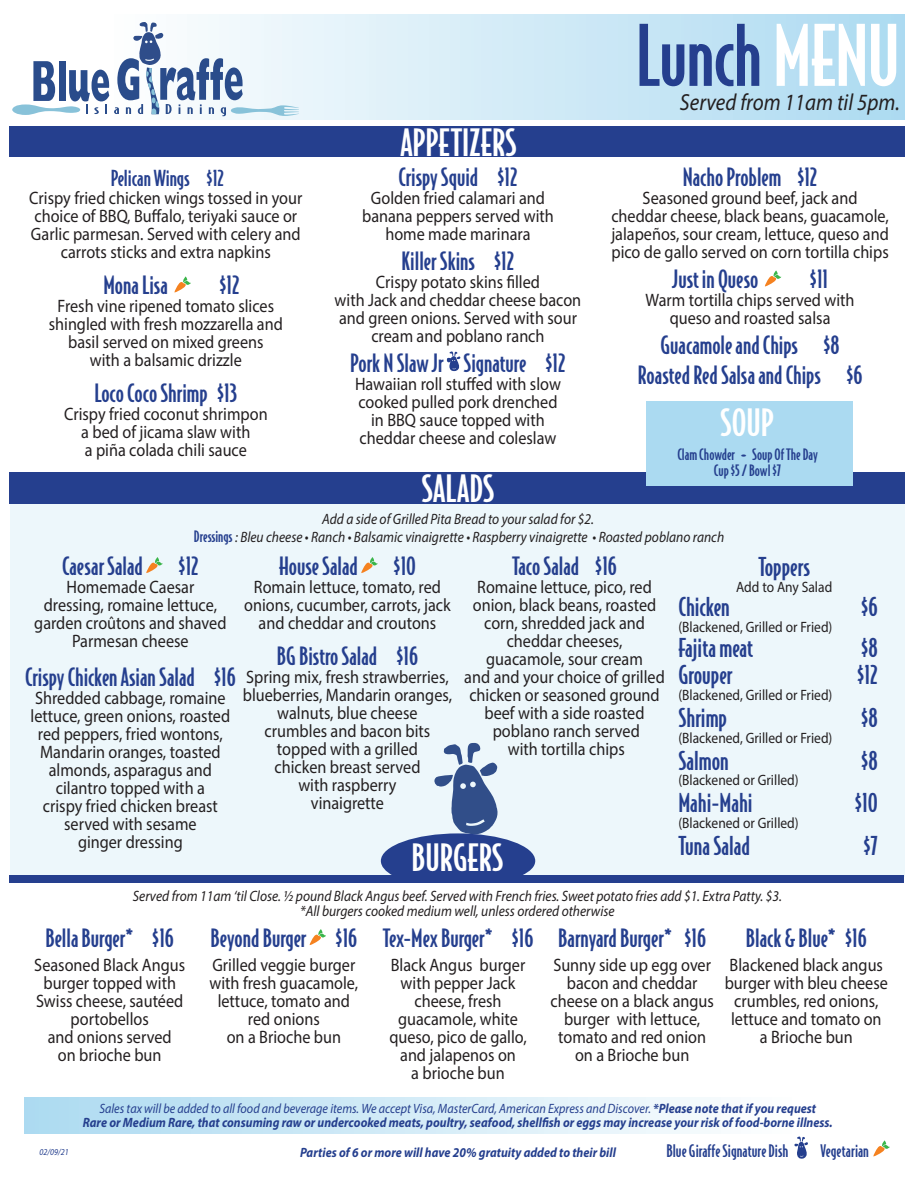
<style>
.page{position:relative;width:918px;height:1188px;background:#fff}
.page>*{position:absolute;margin:0;border:0;box-sizing:border-box;transform-origin:0 0}
.t1{font:500 80.4px "Bodega Sans";letter-spacing:-.01em;color:#253f8e}
.t2{font:500 35.85px "Bodega Sans";color:#fff}
.t3{font:500 24.75px "Bodega Sans";color:#253f8e}
.t4{font:500 24px/30px "Bodega Sans";color:#253f8e;text-align:center}
.t5{font:italic 23.4px "Myriad Pro";color:#231f20;scale:.9 1}
.t6{font:500 21px "Bodega Sans";color:#253f8e}
.t7{font:18px/18px "Myriad Pro";color:#231f20;text-align:center;scale:.9 1}
.t8{font:500 16.5px "Bodega Sans";letter-spacing:.005em;color:#253f8e}
.t9{font:italic 15px/18px "Myriad Pro";color:#231f20;text-align:center;scale:.9 1}
.t10{font:15px "Myriad Pro";color:#231f20;scale:.9 1}
.t11{font:500 15px/16.5px "Bodega Sans";color:#253f8e;text-align:center}
.t12{font:italic 700 13.5px/13.5px "Myriad Pro";color:#253f8e;text-align:center;scale:.9 1}
.t13{font:italic 9px "Myriad Pro";color:#253f8e;scale:.9 1}
.s1{color:#fff}
.s2{font-family:"Bodega Sans";font-weight:500;font-style:normal;color:#253f8e}
.s3{font-weight:400}
</style>
<div class="page">
<svg style="left:174px;top:276px;width:17px;height:17px"></svg>
<svg style="left:447px;top:351px;width:14px;height:21px"></svg>
<svg style="left:765px;top:270px;width:16px;height:17px"></svg>
<div style="left:10px;top:494px;width:894px;height:383px;background:#edf7fb"></div>
<svg style="left:146px;top:557px;width:17px;height:16px"></svg>
<svg style="left:361px;top:557px;width:17px;height:16px"></svg>
<div style="left:12px;top:14px;width:892px;height:105px;background:linear-gradient(to right,#fff,#addaf1)"></div>
<svg style="left:12px;top:22px;width:287px;height:94px"></svg>
<svg style="left:794px;top:1136px;width:14px;height:23px"></svg>
<svg style="left:873px;top:1140px;width:17px;height:17px"></svg>
<div style="left:25px;top:1097px;width:865px;height:37px;background:linear-gradient(to right,#addaf1,#fff)"></div>
<div style="left:9px;top:126px;width:895px;height:31px;background:#253f8e"></div>
<div style="left:9px;top:472px;width:895px;height:32px;background:#253f8e"></div>
<svg style="left:310px;top:929px;width:16px;height:16px"></svg>
<div style="left:9px;top:875px;width:895px;height:7px;background:#253f8e"></div>
<div style="left:646px;top:401px;width:207px;height:84px;background:#abdaf1"></div>
<svg style="left:381px;top:743px;width:154px;height:132px"></svg>
<h1 class="t1" style="left:636px;top:7px;width:266px">Lunch <span class="s1">MENU</span></h1>
<p class="t6" style="left:111px;top:166px;width:115px">Pelican Wings $12</p>
<p class="t7" style="left:29px;top:189px;width:305px">Crispy fried chicken wings tossed in your choice of BBQ, Buffalo, teriyaki sauce or Garlic parmesan. Served with celery and carrots sticks and extra napkins</p>
<h3 class="t4" style="left:103px;top:270px;width:66px">Mona Lisa</h3>
<h3 class="t4" style="left:220px;top:270px;width:22px">$12</h3>
<p class="t7" style="left:49px;top:297px;width:262px">Fresh vine ripened tomato slices shingled with fresh mozzarella and basil served on mixed greens<br>with a balsamic drizzle</p>
<h3 class="t4" style="left:94px;top:378px;width:144px">Loco Coco Shrimp $13</h3>
<p class="t7" style="left:64px;top:405px;width:228px">Crispy fried coconut shrimpon a bed of jicama slaw with<br>a piña colada chili sauce</p>
<h2 class="t2" style="left:400px;top:121px;width:118px">APPETIZERS</h2>
<h3 class="t4" style="left:398px;top:162px;width:121px">Crispy Squid $12</h3>
<p class="t7" style="left:362px;top:189px;width:215px">Golden fried calamari and banana peppers served with home made marinara</p>
<h3 class="t4" style="left:402px;top:246px;width:114px">Killer Skins $12</h3>
<p class="t7" style="left:335px;top:273px;width:276px">Crispy potato skins filled<br>with Jack and cheddar cheese bacon and green onions. Served with sour cream and poblano ranch</p>
<h3 class="t4" style="left:350px;top:348px;width:217px">Pork N Slaw Jr Signature $12</h3>
<p class="t7" style="left:355px;top:375px;width:230px">Hawaiian roll stuffed with slow cooked pulled pork drenched in BBQ sauce topped with cheddar cheese and coleslaw</p>
<h2 class="t2" style="left:421px;top:467px;width:75px">SALADS</h2>
<p class="t5" style="left:680px;top:88px;width:246px">Served from 11am til 5pm.</p>
<h3 class="t4" style="left:683px;top:162px;width:136px">Nacho Problem $12</h3>
<p class="t7" style="left:611px;top:189px;width:310px">Seasoned ground beef, jack and<br>cheddar cheese, black beans, guacamole, jalapeños, sour cream, lettuce, queso and pico de gallo served on corn tortilla chips</p>
<h3 class="t4" style="left:672px;top:264px;width:88px">Just in Queso</h3>
<h3 class="t4" style="left:810px;top:264px;width:20px">$11</h3>
<p class="t7" style="left:646px;top:291px;width:234px">Warm tortilla chips served with queso and roasted salsa</p>
<h3 class="t4" style="left:638px;top:330px;width:226px">Guacamole and Chips $8<br>Roasted Red Salsa and Chips $6</h3>
<h2 class="t2" style="left:720px;top:401px;width:55px">SOUP</h2>
<p class="t11" style="left:677px;top:446px;width:142px">Clam Chowder • Soup Of The Day<br>Cup $5 / Bowl $7</p>
<p class="t9" style="left:194px;top:510px;width:591px">Add a side of Grilled Pita Bread to your salad for $2.<br><span class="s2">Dressings</span> : Bleu cheese • Ranch • Balsamic vinaigrette • Raspberry vinaigrette • Roasted poblano ranch</p>
<h3 class="t4" style="left:62px;top:550px;width:82px">Caesar Salad</h3>
<h3 class="t4" style="left:179px;top:550px;width:22px">$12</h3>
<p class="t7" style="left:34px;top:578px;width:215px">Homemade Caesar dressing, romaine lettuce, garden croûtons and shaved<br>Parmesan cheese</p>
<h3 class="t4" style="left:25px;top:661px;width:212px">Crispy Chicken Asian Salad $16</h3>
<p class="t7" style="left:31px;top:689px;width:223px">Shredded cabbage, romaine lettuce, green onions, roasted red peppers, fried wontons,<br>Mandarin oranges, toasted almonds, asparagus and cilantro topped with a<br>crispy fried chicken breast served with sesame<br>ginger dressing</p>
<h3 class="t4" style="left:279px;top:550px;width:81px">House Salad</h3>
<h3 class="t4" style="left:394px;top:550px;width:24px">$10</h3>
<p class="t7" style="left:244px;top:578px;width:231px">Romain lettuce, tomato, red onions, cucumber, carrots, jack and cheddar and croutons</p>
<h3 class="t4" style="left:277px;top:640px;width:143px">BG Bistro Salad $16</h3>
<p class="t7" style="left:243px;top:668px;width:234px">Spring mix, fresh strawberries, blueberries, Mandarin oranges, walnuts, blue cheese<br>crumbles and bacon bits topped with a grilled<br>chicken breast served<br>with raspberry<br>vinaigrette</p>
<h3 class="t4" style="left:512px;top:550px;width:106px">Taco Salad $16</h3>
<p class="t7" style="left:464px;top:578px;width:224px">Romaine lettuce, pico, red onion, black beans, roasted corn, shredded jack and cheddar cheeses,<br>guacamole, sour cream<br>and and your choice of grilled chicken or seasoned ground beef with a side roasted poblano ranch served<br>with tortilla chips</p>
<h3 class="t3" style="left:758px;top:552px;width:53px">Toppers</h3>
<p class="t10" style="left:736px;top:578px;width:108px">Add to Any Salad</p>
<h3 class="t3" style="left:678px;top:592px;width:53px">Chicken</h3>
<h3 class="t3" style="left:861px;top:592px;width:18px">$6</h3>
<p class="t10" style="left:678px;top:617px;width:173px">(Blackened, Grilled or Fried)</p>
<h3 class="t3" style="left:678px;top:633px;width:76px">Fajita meat</h3>
<h3 class="t3" style="left:861px;top:633px;width:18px">$8</h3>
<h3 class="t3" style="left:678px;top:660px;width:56px">Grouper</h3>
<h3 class="t3" style="left:857px;top:660px;width:22px">$12</h3>
<p class="t10" style="left:678px;top:686px;width:173px">(Blackened, Grilled or Fried)</p>
<h3 class="t3" style="left:678px;top:703px;width:50px">Shrimp</h3>
<h3 class="t3" style="left:861px;top:703px;width:18px">$8</h3>
<p class="t10" style="left:678px;top:728px;width:173px">(Blackened, Grilled or Fried)</p>
<h3 class="t3" style="left:678px;top:746px;width:52px">Salmon</h3>
<h3 class="t3" style="left:861px;top:746px;width:18px">$8</h3>
<p class="t10" style="left:678px;top:771px;width:135px">(Blackened or Grilled)</p>
<h3 class="t3" style="left:678px;top:788px;width:76px">Mahi-Mahi</h3>
<h3 class="t3" style="left:855px;top:788px;width:25px">$10</h3>
<p class="t10" style="left:678px;top:814px;width:135px">(Blackened or Grilled)</p>
<h3 class="t3" style="left:678px;top:831px;width:73px">Tuna Salad</h3>
<h3 class="t3" style="left:864px;top:831px;width:16px">$7</h3>
<p class="t9" style="left:133px;top:888px;width:723px;line-height:15px">Served from 11am ‘til Close. ½ pound Black Angus beef. Served with French fries. Sweet potato fries add $1. Extra Patty. $3. *All burgers cooked medium well, unless ordered otherwise</p>
<h2 class="t2" style="left:411px;top:836px;width:94px">BURGERS</h2>
<h3 class="t4" style="left:46px;top:923px;width:130px">Bella Burger* $16</h3>
<p class="t7" style="left:34px;top:956px;width:169px">Seasoned Black Angus burger topped with<br>Swiss cheese, sautéed portobellos<br>and onions served<br>on brioche bun</p>
<h3 class="t4" style="left:211px;top:923px;width:148px">Beyond Burger $16</h3>
<p class="t7" style="left:210px;top:956px;width:167px">Grilled veggie burger with fresh guacamole, lettuce, tomato and red onions<br>on a Brioche bun</p>
<h3 class="t4" style="left:383px;top:923px;width:152px">Tex-Mex Burger* $16</h3>
<p class="t7" style="left:389px;top:956px;width:154px">Black Angus burger with pepper Jack cheese, fresh guacamole, white queso, pico de gallo, and jalapenos on<br>a brioche bun</p>
<h3 class="t4" style="left:558px;top:923px;width:149px">Barnyard Burger* $16</h3>
<p class="t7" style="left:551px;top:956px;width:183px">Sunny side up egg over bacon and cheddar cheese on a black angus burger with lettuce, tomato and red onion on a Brioche bun</p>
<h3 class="t4" style="left:746px;top:923px;width:122px">Black &amp; Blue* $16</h3>
<p class="t7" style="left:725px;top:956px;width:183px">Blackened black angus burger with bleu cheese crumbles, red onions, lettuce and tomato on<br>a Brioche bun</p>
<p class="t13" style="left:40px;top:1147px;width:34px">02/09/21</p>
<p class="t12" style="left:83px;top:1102px;width:835px"><span class="s3">Sales tax will be added to all food and beverage items. We accept Visa, MasterCard, American Express and Discover.</span> *Please note that if you request<br>Rare or Medium Rare, that consuming raw or undercooked meats, poultry, seafood, shellfish or eggs may increase your risk of food-borne illness.</p>
<p class="t12" style="left:300px;top:1146px;width:353px">Parties of 6 or more will have 20% gratuity added to their bill</p>
<p class="t8" style="left:666px;top:1141px;width:123px">Blue Giraffe Signature Dish</p>
<p class="t8" style="left:820px;top:1141px;width:50px">Vegetarian</p>
</div>
